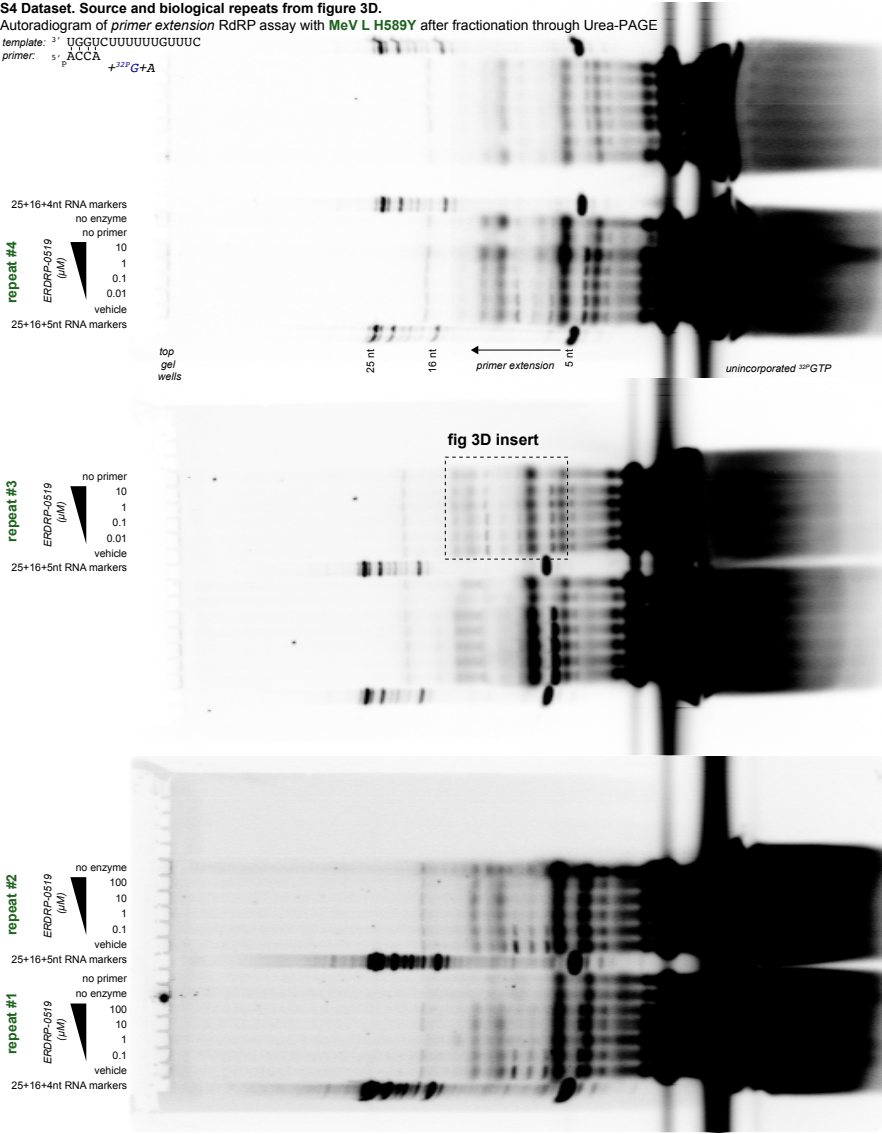
<style>
.page{position:relative;width:882px;height:1134px;background:#fff}
.page>*{position:absolute;margin:0;border:0;box-sizing:border-box;transform-origin:0 0}
.t1{font:700 15.75px "Arial";color:#000}
.t2{font:14px/16.8px "Arial";color:#000}
.t3{font:700 14px "Arial";color:#1f631f}
.t4{font:14px "Courier";color:#070606}
.t5{font:italic 14px "Courier";color:#000}
.t6{font:10.5px "Arial";color:#070606}
.t7{font:10.5px "Arial";color:#000}
.t8{font:italic 10.5px/12.6px "Arial";color:#000}
.t9{font:italic 10.5px/12.8px "Arial";letter-spacing:-.005em;color:#070606}
.t10{font:8.22px "Courier";color:#070606}
.t11{font:italic 6.12px "Arial";color:#000}
.s1{font-weight:700}
.s2{font-style:italic}
.s3{font-weight:700;color:#1f631f}
.s4{color:#0505a5}
.s5{font-size:10.5px}
</style>
<div class="page">
<img style="left:155px;top:2px;width:726px;height:376px">
<img style="left:130px;top:378px;width:751px;height:755px">
<svg style="left:70px;top:1004px;width:16px;height:56px"></svg>
<svg style="left:70px;top:877px;width:16px;height:57px"></svg>
<svg style="left:70px;top:486px;width:16px;height:57px"></svg>
<svg style="left:70px;top:242px;width:16px;height:57px"></svg>
<hr style="left:477px;top:350px;width:84px;height:1px;background:#000">
<svg style="left:471px;top:346px;width:7px;height:8px"></svg>
<p class="t2" style="left:0;top:0;width:659px"><span class="s1">S</span><span class="s1">4</span> <span class="s1">Dataset. Source and biological repeats from</span> <span class="s1">f</span><span class="s1">igure 3D.<br></span>Autoradiogram of <span class="s2">primer extension</span> RdRP assay with <span class="s3">MeV L H589Y</span> after fractionation through Urea-PAGE</p>
<p class="t4" style="left:51px;top:30px;width:151px"><sup>3’</sup> UGGUCUUUUUUGUUUC</p>
<p class="t10" style="left:52px;top:51px;width:11px">5’</p>
<p class="t4" style="left:62px;top:45px;width:40px"><sub>p</sub>ACCA</p>
<p class="t8" style="left:2px;top:36px;width:45px">template: primer:</p>
<p class="t5" style="left:107px;top:57px;width:50px">+<sup>32P</sup><span class="s4">G</span>+A</p>
<p class="t7" style="left:12px;top:198px;width:117px">25+16+4nt RNA markers</p>
<p class="t3" style="left:2px;top:303px;width:63px;rotate:-90deg">repeat #4</p>
<p class="t9" style="left:42px;top:279px;width:41px;text-indent:-24px;rotate:-90deg">ERDRP-0519 (µM)</p>
<p class="t6" style="left:76px;top:212px;width:53px">no enzyme</p>
<p class="t6" style="left:83px;top:226px;width:46px">no primer</p>
<p class="t6" style="left:115px;top:241px;width:13px">10</p>
<p class="t6" style="left:121px;top:256px;width:7px">1</p>
<p class="t6" style="left:113px;top:271px;width:16px">0.1</p>
<p class="t6" style="left:107px;top:287px;width:22px">0.01</p>
<p class="t6" style="left:94px;top:302px;width:34px">vehicle</p>
<p class="t7" style="left:12px;top:317px;width:117px">25+16+5nt RNA markers</p>
<p class="t8" style="left:158px;top:345px;width:25px;text-align:center">top gel wells</p>
<p class="t3" style="left:2px;top:542px;width:63px;rotate:-90deg">repeat #3</p>
<p class="t9" style="left:42px;top:523px;width:41px;text-indent:-24px;rotate:-90deg">ERDRP-0519 (µM)</p>
<p class="t6" style="left:83px;top:470px;width:46px">no primer</p>
<p class="t6" style="left:115px;top:485px;width:13px">10</p>
<p class="t6" style="left:121px;top:500px;width:7px">1</p>
<p class="t6" style="left:113px;top:516px;width:16px">0.1</p>
<p class="t6" style="left:107px;top:531px;width:22px">0.01</p>
<p class="t6" style="left:94px;top:546px;width:34px">vehicle</p>
<p class="t7" style="left:12px;top:560px;width:117px">25+16+5nt RNA markers</p>
<p class="t7" style="left:364px;top:373px;width:25px;rotate:-90deg">25 nt</p>
<p class="t7" style="left:426px;top:373px;width:25px;rotate:-90deg">16 nt</p>
<p class="t8" style="left:477px;top:359px;width:79px">primer extension</p>
<p class="t7" style="left:562px;top:367px;width:19px;rotate:-90deg">5 nt</p>
<p class="t1" style="left:448px;top:429px;width:93px">fig 3D insert</p>
<p class="t11" style="left:799px;top:362px;width:34px">32P<span class="s5">GTP</span></p>
<p class="t8" style="left:726px;top:362px;width:72px">unincorporated</p>
<p class="t3" style="left:2px;top:935px;width:63px;rotate:-90deg">repeat #2</p>
<p class="t9" style="left:42px;top:914px;width:41px;text-indent:-24px;rotate:-90deg">ERDRP-0519 (µM)</p>
<p class="t6" style="left:76px;top:860px;width:53px">no enzyme</p>
<p class="t6" style="left:110px;top:876px;width:19px">100</p>
<p class="t6" style="left:115px;top:891px;width:13px">10</p>
<p class="t6" style="left:121px;top:907px;width:7px">1</p>
<p class="t6" style="left:113px;top:922px;width:16px">0.1</p>
<p class="t6" style="left:94px;top:937px;width:34px">vehicle</p>
<p class="t7" style="left:12px;top:953px;width:117px">25+16+5nt RNA markers</p>
<p class="t3" style="left:2px;top:1054px;width:63px;rotate:-90deg">repeat #1</p>
<p class="t9" style="left:42px;top:1041px;width:41px;text-indent:-24px;rotate:-90deg">ERDRP-0519 (µM)</p>
<p class="t6" style="left:83px;top:971px;width:46px">no primer</p>
<p class="t6" style="left:76px;top:987px;width:53px">no enzyme</p>
<p class="t6" style="left:110px;top:1002px;width:19px">100</p>
<p class="t6" style="left:115px;top:1017px;width:13px">10</p>
<p class="t6" style="left:121px;top:1033px;width:7px">1</p>
<p class="t6" style="left:113px;top:1048px;width:16px">0.1</p>
<p class="t6" style="left:94px;top:1064px;width:34px">vehicle</p>
<p class="t7" style="left:12px;top:1078px;width:117px">25+16+4nt RNA markers</p>
</div>
